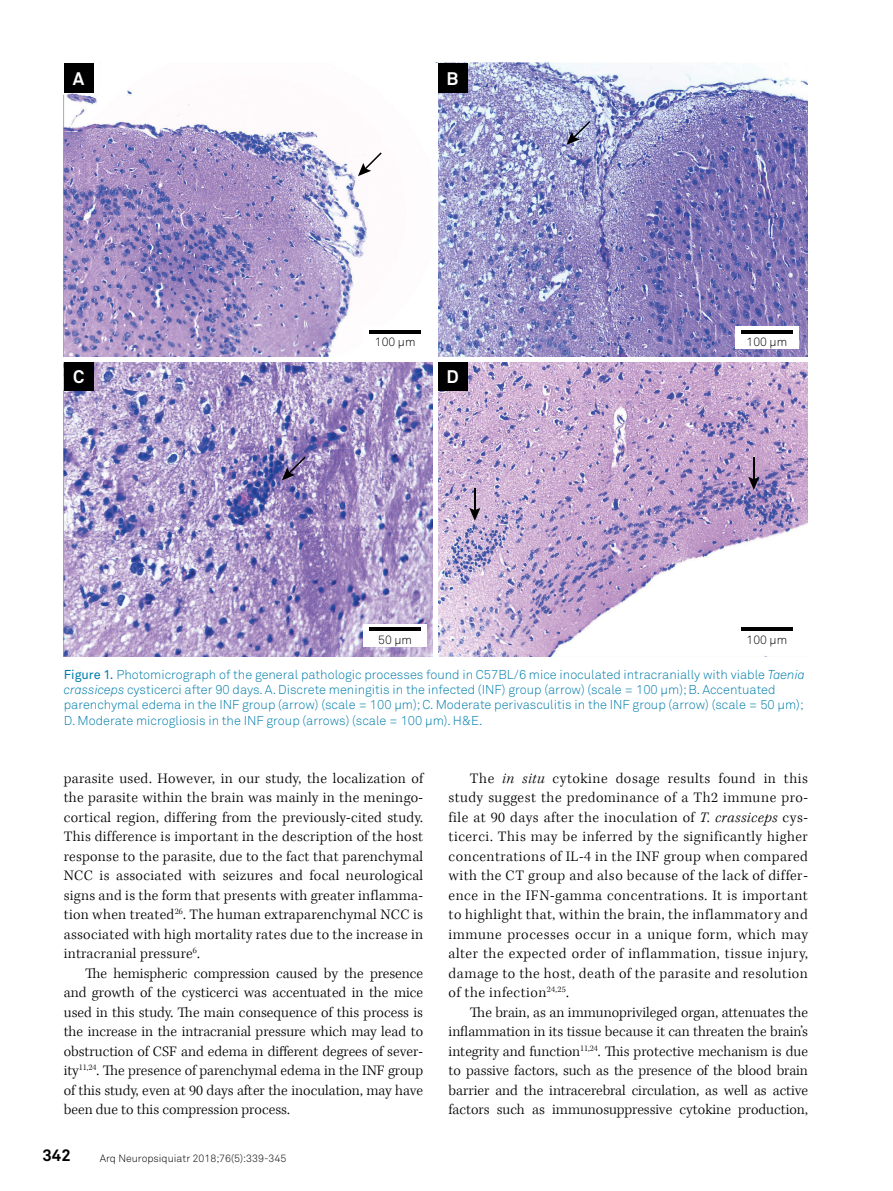
<style>
.page{position:relative;width:893px;height:1191px;background:#fff}
.page>*{position:absolute;margin:0;border:0;box-sizing:border-box;transform-origin:0 0}
.t1{font:700 18px "Akkurat Pro";color:#fff}
.t2{font:700 16.5px "Akkurat Pro";color:#000}
.t3{font:300 15px/19.5px "Kepler Std";letter-spacing:.005em;color:#000;text-align:justify}
.t4{font:12.75px/15.3px "Akkurat Light Pro";color:#007dac}
.t5{font:12px "Akkurat Light Pro";color:#000}
.t6{font:10.5px "Akkurat Light Pro";color:#000}
.s1{font-family:"Akkurat Pro"}
.s2{font-style:italic}
</style>
<div class="page">
<img style="left:64px;top:63px;width:744px;height:593px">
<div style="left:64px;top:63px;width:30px;height:30px;background:#000"></div>
<div style="left:438px;top:63px;width:30px;height:30px;background:#000"></div>
<div style="left:64px;top:361px;width:30px;height:30px;background:#000"></div>
<div style="left:438px;top:361px;width:30px;height:30px;background:#000"></div>
<hr style="left:434px;top:63px;width:4px;height:593px;background:#fff">
<hr style="left:64px;top:357px;width:744px;height:4px;background:#fff">
<svg style="left:282px;top:456px;width:24px;height:24px"></svg>
<hr style="left:474px;top:488px;width:2px;height:24px;background:#000">
<svg style="left:469px;top:508px;width:11px;height:13px"></svg>
<hr style="left:753px;top:457px;width:2px;height:24px;background:#000">
<svg style="left:748px;top:477px;width:11px;height:13px"></svg>
<svg style="left:358px;top:152px;width:24px;height:24px"></svg>
<svg style="left:566px;top:121px;width:24px;height:24px"></svg>
<div style="left:363px;top:624px;width:64px;height:23px;background:#fff"></div>
<hr style="left:370px;top:628px;width:51px;height:3px;background:#000">
<div style="left:735px;top:624px;width:64px;height:23px;background:#fff"></div>
<hr style="left:741px;top:628px;width:51px;height:3px;background:#000">
<div style="left:363px;top:326px;width:64px;height:23px;background:#fff"></div>
<hr style="left:370px;top:330px;width:51px;height:3px;background:#000">
<div style="left:735px;top:326px;width:64px;height:23px;background:#fff"></div>
<hr style="left:741px;top:330px;width:51px;height:3px;background:#000">
<p class="t1" style="left:73px;top:67px;width:13px">A</p>
<p class="t1" style="left:446px;top:67px;width:13px">B</p>
<p class="t5" style="left:375px;top:335px;width:42px">100 µm</p>
<p class="t5" style="left:746px;top:335px;width:42px">100 µm</p>
<p class="t1" style="left:73px;top:366px;width:13px">C</p>
<p class="t1" style="left:446px;top:366px;width:14px">D</p>
<p class="t5" style="left:378px;top:633px;width:35px">50 µm</p>
<p class="t5" style="left:746px;top:633px;width:42px">100 µm</p>
<p class="t4" style="left:64px;top:667px;width:743px"><span class="s1">Figure 1.</span> Photomicrograph of the general pathologic processes found in C57BL/6 mice inoculated intracranially with viable <span class="s2">Taenia crassiceps</span> cysticerci after 90 days. A. Discrete meningitis in the infected (INF) group (arrow) (scale = 100 µm); B. Accentuated parenchymal edema in the INF group (arrow) (scale = 100 µm); C. Moderate perivasculitis in the INF group (arrow) (scale = 50 µm); D. Moderate microgliosis in the INF group (arrows) (scale = 100 µm). H&amp;E.</p>
<p class="t3" style="left:64px;top:769px;width:361px">parasite used. However, in our study, the localization of the parasite within the brain was mainly in the meningo&shy;cortical region, differing from the previously-cited study.<br>This difference is important in the description of the host response to the parasite, due to the fact that parenchymal NCC is associated with seizures and focal neurological signs and is the form that presents with greater inflamma&shy;tion when treated<sup>26</sup>. The human extraparenchymal NCC is associated with high mortality rates due to the increase in intracranial pressure<sup>6</sup>.</p>
<p class="t3" style="left:64px;top:964px;width:361px;text-indent:21px">The hemispheric compression caused by the presence and growth of the cysticerci was accentuated in the mice used in this study. The main consequence of this process is the increase in the intracranial pressure which may lead to obstruction of CSF and edema in different degrees of sever&shy;ity<sup>11,24</sup>. The presence of parenchymal edema in the INF group of this study, even at 90 days after the inoculation, may have been due to this compression process.</p>
<p class="t2" style="left:43px;top:1145px;width:30px">342</p>
<p class="t6" style="left:100px;top:1151px;width:188px">Arq Neuropsiquiatr 2018;76(5):339-345</p>
<p class="t3" style="left:449px;top:769px;width:361px;text-indent:21px">The <span class="s2">in situ</span> cytokine dosage results found in this study suggest the predominance of a Th2 immune pro&shy;file at 90 days after the inoculation of <span class="s2">T. crassiceps</span> cys&shy;ticerci. This may be inferred by the significantly higher concentrations of IL-4 in the INF group when compared with the CT group and also because of the lack of differ&shy;ence in the IFN-gamma concentrations. It is important to highlight that, within the brain, the inflammatory and immune processes occur in a unique form, which may alter the expected order of inflammation, tissue injury, damage to the host, death of the parasite and resolution of the infection<sup>24,25</sup>.</p>
<p class="t3" style="left:449px;top:1003px;width:361px;text-indent:21px">The brain, as an immunoprivileged organ, attenuates the inflammation in its tissue because it can threaten the brain’s integrity and function<sup>11,24</sup>. This protective mechanism is due to passive factors, such as the presence of the blood brain barrier and the intracerebral circulation, as well as active factors such as immunosuppressive cytokine production,</p>
</div>
